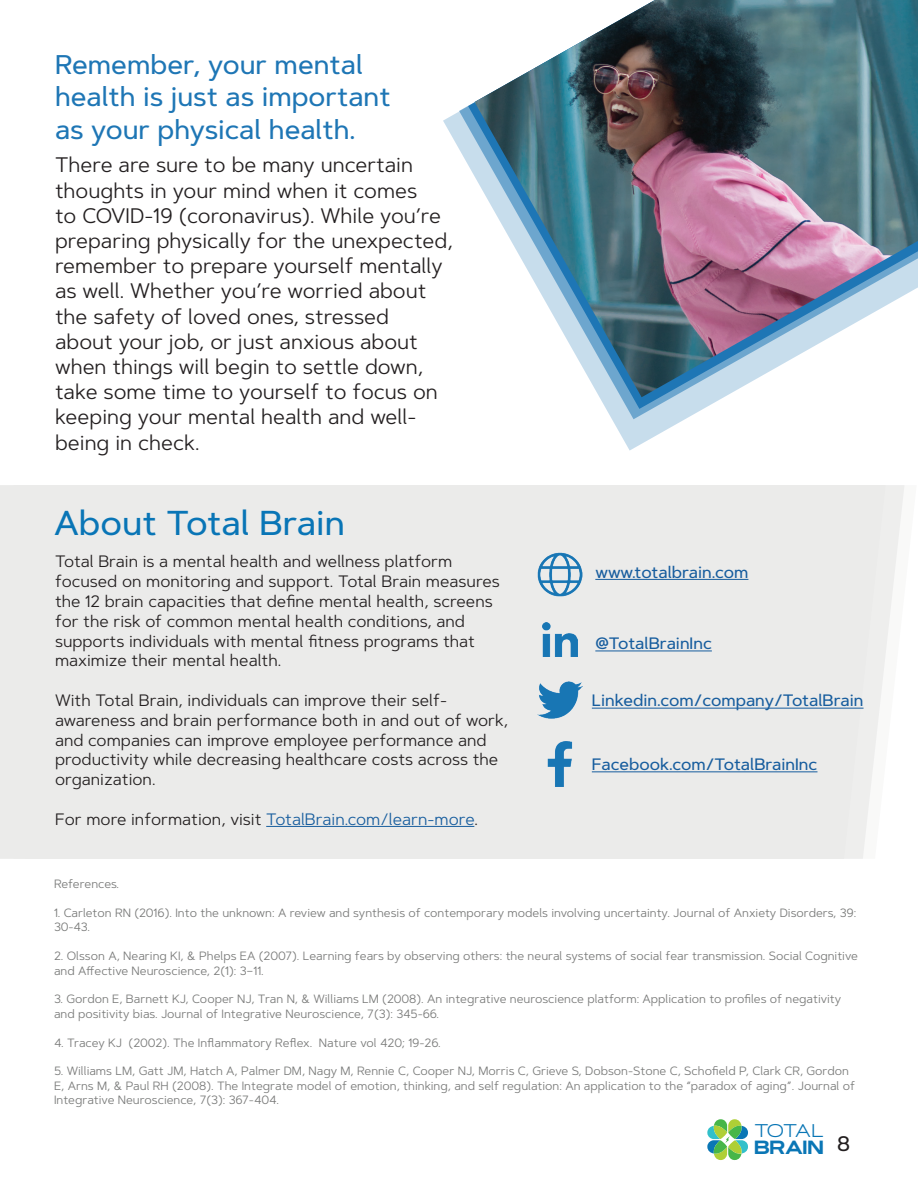
<style>
.page{position:relative;width:918px;height:1188px;background:#fff}
.page>*{position:absolute;margin:0;border:0;box-sizing:border-box;transform-origin:0 0}
.t1{font:500 34.5px "Artegra Sans";color:#0975b6}
.t2{font:500 27px/32.4px "Artegra Sans";color:#1e76b5}
.t3{font:21px/25.2px "Artegra Sans";color:#231f20}
.t4{font:500 21px "Artegra Sans";color:#231f20}
.t5{font:700 19.05px "Artegra Sans Extended";color:#0a76b5}
.t6{font:18.45px "Artegra Sans Extended";letter-spacing:-.075em;color:#0a76b5}
.t7{font:16.5px/19.8px "Artegra Sans";color:#231f20}
.t8{font:500 16.5px "Artegra Sans";color:#175d9e}
.t9{font:12px/14.4px "Artegra Sans";color:#797a79}
.s1{color:#175d9e}
</style>
<div class="page">
<svg style="left:707px;top:1119px;width:41px;height:41px"></svg>
<div style="left:26px;top:485px;width:879px;height:374px;background:#ebebea"></div>
<img style="left:538px;top:552px;width:44px;height:45px">
<img style="left:538px;top:678px;width:44px;height:44px">
<img style="left:538px;top:741px;width:44px;height:45px">
<img style="left:543px;top:622px;width:34px;height:35px">
<hr style="left:595px;top:579px;width:153px;height:1px;background:#175d9e">
<hr style="left:595px;top:651px;width:117px;height:1px;background:#175d9e">
<hr style="left:592px;top:708px;width:272px;height:1px;background:#175d9e">
<hr style="left:592px;top:771px;width:225px;height:1px;background:#175d9e">
<hr style="left:266px;top:826px;width:208px;height:1px;background:#175d9e">
<svg style="left:443px;top:112px;width:242px;height:339px"></svg>
<svg style="left:459px;top:101px;width:265px;height:318px"></svg>
<img style="left:475px;top:0;width:443px;height:397px">
<p class="t2" style="left:55px;top:48px;width:337px">Remember, your mental health is just as important as your physical health.</p>
<p class="t3" style="left:55px;top:152px;width:400px">There are sure to be many uncertain thoughts in your mind when it comes<br>to COVID-19 (coronavirus). While you’re preparing physically for the unexpected, remember to prepare yourself mentally as well. Whether you’re worried about the safety of loved ones, stressed<br>about your job, or just anxious about when things will begin to settle down, take some time to yourself to focus on keeping your mental health and well&shy;being in check.</p>
<p class="t1" style="left:54px;top:499px;width:292px">About Total Brain</p>
<p class="t7" style="left:55px;top:551px;width:446px">Total Brain is a mental health and wellness platform focused on monitoring and support. Total Brain measures the 12 brain capacities that define mental health, screens for the risk of common mental health conditions, and supports individuals with mental fitness programs that maximize their mental health.</p>
<p class="t7" style="left:55px;top:690px;width:455px">With Total Brain, individuals can improve their self&shy;awareness and brain performance both in and out of work, and companies can improve employee performance and productivity while decreasing healthcare costs across the organization.</p>
<p class="t7" style="left:55px;top:809px;width:424px">For more information, visit <span class="s1">TotalBrain.com/learn-more</span>.</p>
<p class="t8" style="left:595px;top:561px;width:155px">www.totalbrain.com</p>
<p class="t8" style="left:595px;top:632px;width:118px">@TotalBrainInc</p>
<p class="t8" style="left:592px;top:689px;width:273px">Linkedin.com/company/TotalBrain</p>
<p class="t8" style="left:592px;top:753px;width:227px">Facebook.com/TotalBrainInc</p>
<p class="t9" style="left:54px;top:877px;width:67px">References.</p>
<p class="t9" style="left:54px;top:905px;width:804px">1. Carleton RN (2016). Into the unknown: A review and synthesis of contemporary models involving uncertainty. Journal of Anxiety Disorders, 39:<br>30-43.</p>
<p class="t9" style="left:54px;top:949px;width:806px">2. Olsson A, Nearing KI, &amp; Phelps EA (2007). Learning fears by observing others: the neural systems of social fear transmission. Social Cognitive and Affective Neuroscience, 2(1): 3–11.</p>
<p class="t9" style="left:54px;top:992px;width:789px">3. Gordon E, Barnett KJ, Cooper NJ, Tran N, &amp; Williams LM (2008). An integrative neuroscience platform: Application to profiles of negativity and positivity bias. Journal of Integrative Neuroscience, 7(3): 345-66.</p>
<p class="t9" style="left:54px;top:1035px;width:388px">4. Tracey KJ (2002). The Inflammatory Reflex. Nature vol 420; 19-26.</p>
<p class="t9" style="left:54px;top:1064px;width:803px">5. Williams LM, Gatt JM, Hatch A, Palmer DM, Nagy M, Rennie C, Cooper NJ, Morris C, Grieve S, Dobson-Stone C, Schofield P, Clark CR, Gordon<br>E, Arns M, &amp; Paul RH (2008). The Integrate model of emotion, thinking, and self regulation: An application to the “paradox of aging”. Journal of<br>Integrative Neuroscience, 7(3): 367-404.</p>
<h3 class="t6" style="left:754px;top:1118px;width:71px">TOTAL</h3>
<h3 class="t5" style="left:754px;top:1133px;width:71px">BRAIN</h3>
<h3 class="t4" style="left:837px;top:1129px;width:14px">8</h3>
</div>
